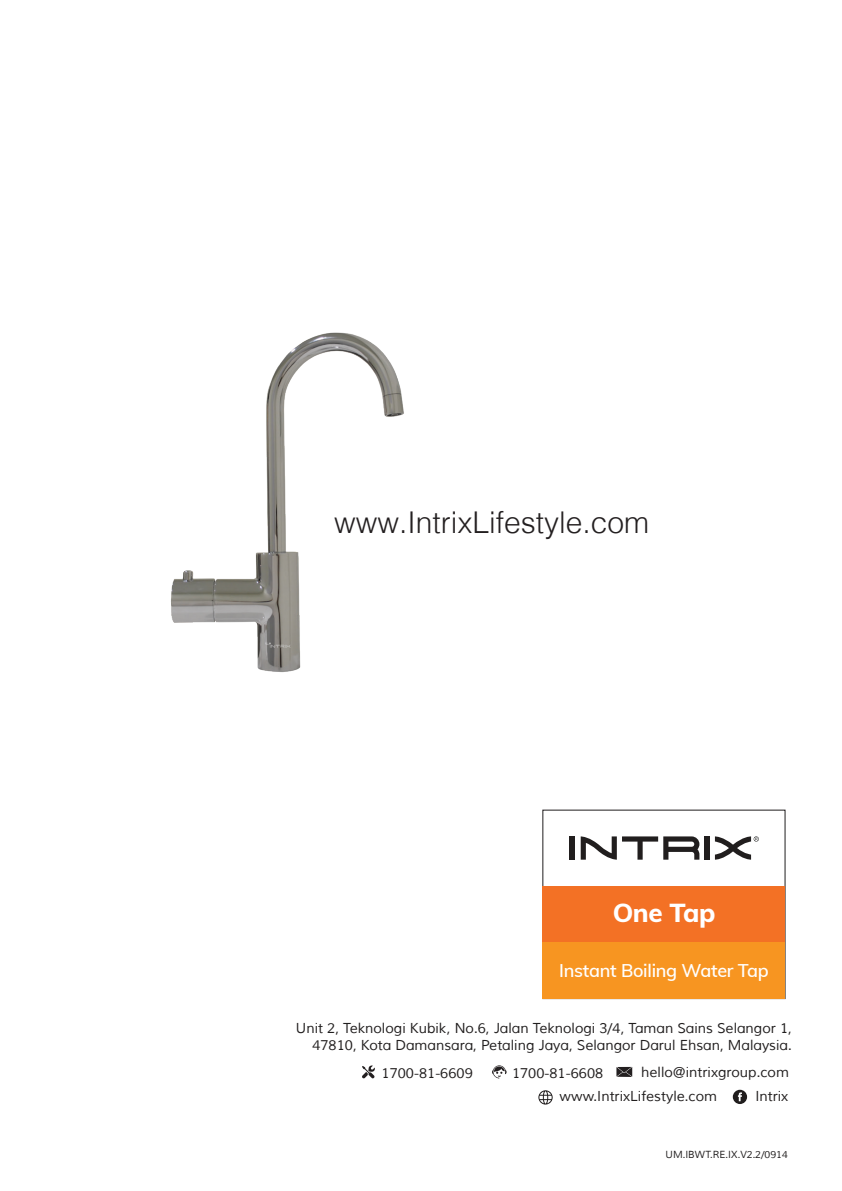
<style>
.page{position:relative;width:842px;height:1191px;background:#fff}
.page>*{position:absolute;margin:0;border:0;box-sizing:border-box;transform-origin:0 0}
.t1{font:300 30px "Helvetica";color:#231f20}
.t2{font:800 26px "Muli";letter-spacing:-.015em;color:#fff}
.t3{font:600 18px "Muli";letter-spacing:-.015em;color:#fff}
.t4{font:14px/16.8px "Muli";color:#211e1e;text-align:right}
.t5{font:10px "Muli";color:#211e1e}
</style>
<div class="page">
<img style="left:171px;top:332px;width:233px;height:340px">
<img style="left:265px;top:642px;width:25px;height:8px">
<div style="left:543px;top:885px;width:242px;height:57px;background:#f37125"></div>
<div style="left:543px;top:942px;width:242px;height:56px;background:#f79521"></div>
<div style="left:569px;top:836px;width:5px;height:23px;background:#211e1e"></div>
<div style="left:705px;top:836px;width:5px;height:23px;background:#211e1e"></div>
<svg style="left:581px;top:836px;width:118px;height:23px"></svg>
<svg style="left:715px;top:836px;width:44px;height:23px"></svg>
<svg style="left:733px;top:1089px;width:14px;height:15px"></svg>
<svg style="left:538px;top:1090px;width:15px;height:14px"></svg>
<svg style="left:616px;top:1067px;width:16px;height:10px"></svg>
<svg style="left:492px;top:1065px;width:15px;height:13px"></svg>
<svg style="left:362px;top:1065px;width:13px;height:13px"></svg>
<h1 class="t1" style="left:334px;top:496px;width:317px">www.IntrixLifestyle.com</h1>
<h2 class="t2" style="left:613px;top:893px;width:104px">One Tap</h2>
<p class="t3" style="left:559px;top:957px;width:211px">Instant Boiling Water Tap</p>
<p class="t4" style="left:296px;top:1020px;width:497px">Unit 2, Teknologi Kubik, No.6, Jalan Teknologi 3/4, Taman Sains Selangor 1,<br>47810, Kota Damansara, Petaling Jaya, Selangor Darul Ehsan, Malaysia.</p>
<p class="t4" style="left:382px;top:1064px;width:93px">1700-81-6609</p>
<p class="t4" style="left:512px;top:1064px;width:93px">1700-81-6608</p>
<p class="t4" style="left:641px;top:1063px;width:149px">hello@intrixgroup.com</p>
<p class="t4" style="left:559px;top:1088px;width:159px">www.IntrixLifestyle.com</p>
<p class="t4" style="left:755px;top:1088px;width:34px">Intrix</p>
<p class="t5" style="left:665px;top:1148px;width:124px">UM.IBWT.RE.IX.V2.2/0914</p>
</div>
